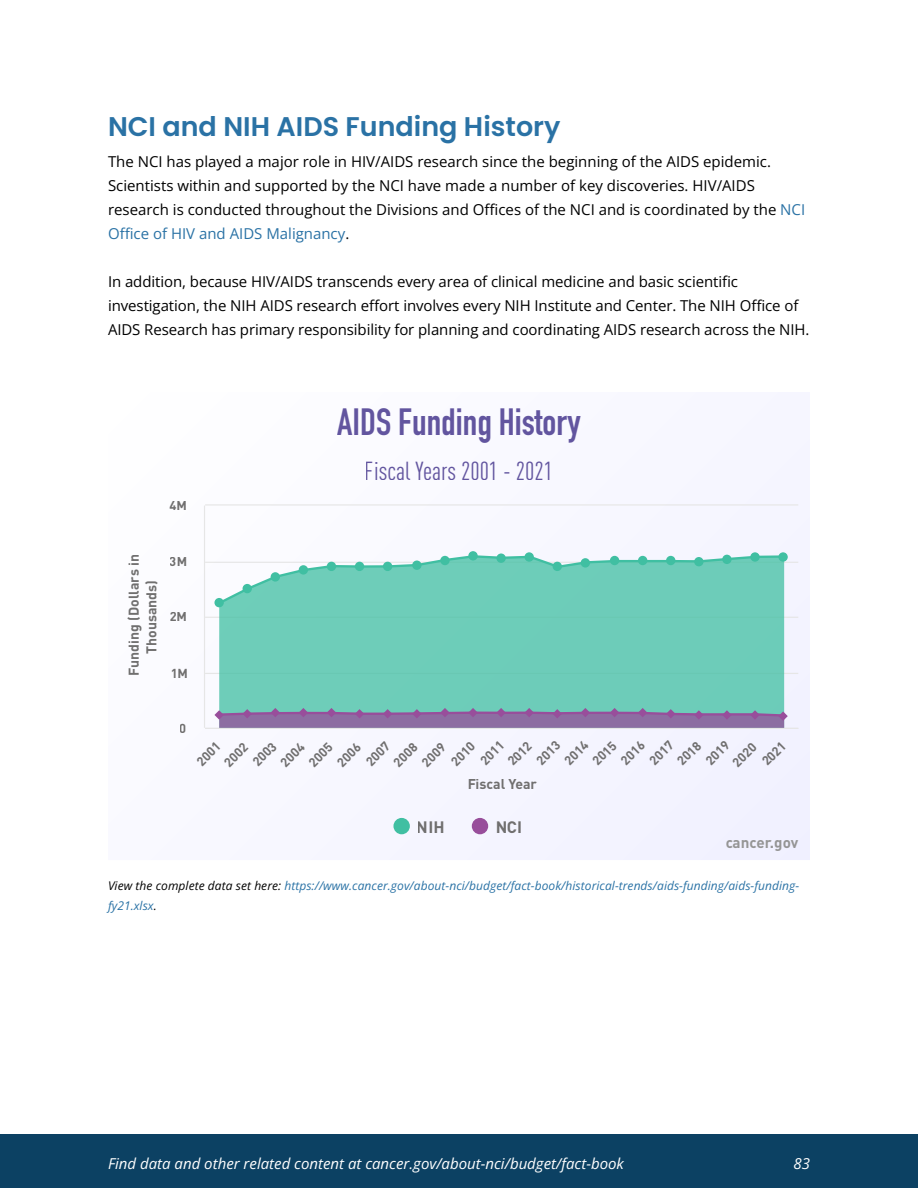
<style>
.page{position:relative;width:918px;height:1188px;background:#fff}
.page>*{position:absolute;margin:0;border:0;box-sizing:border-box;transform-origin:0 0}
.t1{font:700 37.5px "DIN Condensed";color:#62559f}
.t2{font:600 27px "Poppins";color:#2a72a5}
.t3{font:25.8px "DIN Cond";color:#62559f}
.t4{font:700 16.35px "DIN";color:#706f6f}
.t5{font:700 15.15px "DIN";color:#959595}
.body{font:15px/24px "Open Sans";letter-spacing:-.005em;color:#000}
.t6{font:italic 15px "Open Sans";color:#fff}
.t7{font:700 14.1px/17.5px "DIN";color:#706f6f;text-align:center}
.t8{font:700 12.9px "DIN";color:#706f6f}
.note_text{font:italic 12px/19.5px "Open Sans";letter-spacing:.005em;color:#2a72a5}
.s1{color:#2a72a5}
.s2{color:#000}
</style>
<div class="page">
<div style="left:204px;top:504px;width:606px;height:356px;background:#f6f6ff"></div>
<hr style="left:205px;top:673px;width:593px;height:1px;background:#e6e6e6">
<hr style="left:205px;top:617px;width:593px;height:1px;background:#e6e6e6">
<hr style="left:205px;top:562px;width:593px;height:1px;background:#e6e6e6">
<hr style="left:205px;top:504px;width:593px;height:2px;background:#e6e6e6">
<hr style="left:205px;top:728px;width:593px;height:1px;background:#e6e6e6">
<hr style="left:204px;top:506px;width:1px;height:222px;background:#e6e6e6">
<div style="left:219px;top:606px;width:565px;height:102px;background:#6dccb9"></div>
<svg style="left:216px;top:554px;width:571px;height:52px"></svg>
<div style="left:214px;top:598px;width:10px;height:9px;background:#40bfa2;border-radius:50%"></div>
<div style="left:243px;top:584px;width:9px;height:9px;background:#40bfa2;border-radius:50%"></div>
<div style="left:271px;top:572px;width:9px;height:10px;background:#40bfa2;border-radius:50%"></div>
<div style="left:299px;top:565px;width:9px;height:10px;background:#40bfa2;border-radius:50%"></div>
<div style="left:327px;top:562px;width:9px;height:9px;background:#40bfa2;border-radius:50%"></div>
<div style="left:355px;top:562px;width:9px;height:9px;background:#40bfa2;border-radius:50%"></div>
<div style="left:383px;top:562px;width:9px;height:9px;background:#40bfa2;border-radius:50%"></div>
<div style="left:412px;top:561px;width:10px;height:9px;background:#40bfa2;border-radius:50%"></div>
<div style="left:440px;top:556px;width:10px;height:9px;background:#40bfa2;border-radius:50%"></div>
<div style="left:468px;top:551px;width:10px;height:10px;background:#40bfa2;border-radius:50%"></div>
<div style="left:496px;top:553px;width:10px;height:10px;background:#40bfa2;border-radius:50%"></div>
<div style="left:525px;top:552px;width:9px;height:10px;background:#40bfa2;border-radius:50%"></div>
<div style="left:553px;top:562px;width:9px;height:9px;background:#40bfa2;border-radius:50%"></div>
<div style="left:581px;top:558px;width:9px;height:10px;background:#40bfa2;border-radius:50%"></div>
<div style="left:610px;top:556px;width:9px;height:9px;background:#40bfa2;border-radius:50%"></div>
<div style="left:638px;top:556px;width:9px;height:9px;background:#40bfa2;border-radius:50%"></div>
<div style="left:666px;top:556px;width:9px;height:9px;background:#40bfa2;border-radius:50%"></div>
<div style="left:694px;top:557px;width:10px;height:9px;background:#40bfa2;border-radius:50%"></div>
<div style="left:722px;top:555px;width:10px;height:9px;background:#40bfa2;border-radius:50%"></div>
<div style="left:750px;top:552px;width:10px;height:10px;background:#40bfa2;border-radius:50%"></div>
<div style="left:778px;top:552px;width:10px;height:10px;background:#40bfa2;border-radius:50%"></div>
<svg style="left:214px;top:708px;width:574px;height:20px;background:#8a7ca6"></svg>
<div style="left:393px;top:818px;width:17px;height:16px;background:#40bfa2;border-radius:50%"></div>
<div style="left:472px;top:818px;width:16px;height:16px;background:#984e9b;border-radius:50%"></div>
<div style="left:0;top:1134px;width:918px;height:54px;background:#0c4163"></div>
<h2 class="t2" style="left:108px;top:111px;width:454px">NCI and NIH AIDS Funding History</h2>
<p class="body" style="left:108px;top:149px;width:699px">The NCI has played a major role in HIV/AIDS research since the beginning of the AIDS epidemic.<br>Scientists within and supported by the NCI have made a number of key discoveries. HIV/AIDS research is conducted throughout the Divisions and Offices of the NCI and is coordinated by the <span class="s1">NCI Office of HIV and AIDS Malignancy</span>.</p>
<p class="body" style="left:108px;top:269px;width:703px">In addition, because HIV/AIDS transcends every area of clinical medicine and basic scientific investigation, the NIH AIDS research effort involves every NIH Institute and Center. The NIH Office of<br>AIDS Research has primary responsibility for planning and coordinating AIDS research across the NIH.</p>
<p class="t8" style="left:169px;top:497px;width:19px">4M</p>
<p class="t7" style="left:124px;top:676px;width:123px;rotate:-90deg">Funding (Dollars in<br>Thousands)</p>
<p class="t8" style="left:170px;top:553px;width:19px">3M</p>
<p class="t8" style="left:169px;top:608px;width:19px">2M</p>
<p class="t8" style="left:171px;top:664px;width:19px">1M</p>
<h1 class="t1" style="left:337px;top:397px;width:245px">AIDS Funding History</h1>
<h3 class="t3" style="left:365px;top:456px;width:190px">Fiscal Years 2001 - 2021</h3>
<p class="t8" style="left:180px;top:719px;width:8px">0</p>
<p class="t8" style="left:193px;top:758px;width:29px;rotate:-45deg">2001</p>
<p class="t8" style="left:220px;top:758px;width:29px;rotate:-45deg">2002</p>
<p class="t8" style="left:249px;top:758px;width:29px;rotate:-45deg">2003</p>
<p class="t8" style="left:277px;top:758px;width:29px;rotate:-45deg">2004</p>
<p class="t8" style="left:305px;top:759px;width:29px;rotate:-45deg">2005</p>
<p class="t8" style="left:333px;top:758px;width:29px;rotate:-45deg">2006</p>
<p class="t8" style="left:362px;top:758px;width:29px;rotate:-45deg">2007</p>
<p class="t8" style="left:390px;top:758px;width:29px;rotate:-45deg">2008</p>
<p class="t8" style="left:418px;top:758px;width:29px;rotate:-45deg">2009</p>
<p class="t8" style="left:447px;top:757px;width:29px;rotate:-45deg">2010</p>
<p class="t8" style="left:476px;top:756px;width:29px;rotate:-45deg">2011</p>
<p class="t8" style="left:504px;top:757px;width:29px;rotate:-45deg">2012</p>
<p class="t8" style="left:533px;top:757px;width:29px;rotate:-45deg">2013</p>
<p class="t8" style="left:561px;top:757px;width:29px;rotate:-45deg">2014</p>
<p class="t8" style="left:589px;top:757px;width:29px;rotate:-45deg">2015</p>
<p class="t8" style="left:617px;top:757px;width:29px;rotate:-45deg">2016</p>
<p class="t8" style="left:646px;top:757px;width:29px;rotate:-45deg">2017</p>
<p class="t8" style="left:673px;top:757px;width:29px;rotate:-45deg">2018</p>
<p class="t8" style="left:702px;top:757px;width:29px;rotate:-45deg">2019</p>
<p class="t8" style="left:729px;top:758px;width:29px;rotate:-45deg">2020</p>
<p class="t8" style="left:758px;top:757px;width:29px;rotate:-45deg">2021</p>
<p class="t7" style="left:467px;top:775px;width:71px">Fiscal Year</p>
<p class="t4" style="left:417px;top:817px;width:29px">NIH</p>
<p class="t4" style="left:495px;top:817px;width:28px">NCI</p>
<p class="t5" style="left:725px;top:833px;width:74px">cancer.gov</p>
<p class="note_text" style="left:108px;top:876px;width:693px"><span class="s2">View the complete data set here:</span> https://www.cancer.gov/about-nci/budget/fact-book/historical-trends/aids-funding/aids-funding&shy;fy21.xlsx<span class="s2">.</span></p>
<p class="t6" style="left:108px;top:1153px;width:517px">Find data and other related content at cancer.gov/about-nci/budget/fact-book</p>
<p class="t6" style="left:793px;top:1153px;width:18px">83</p>
</div>
